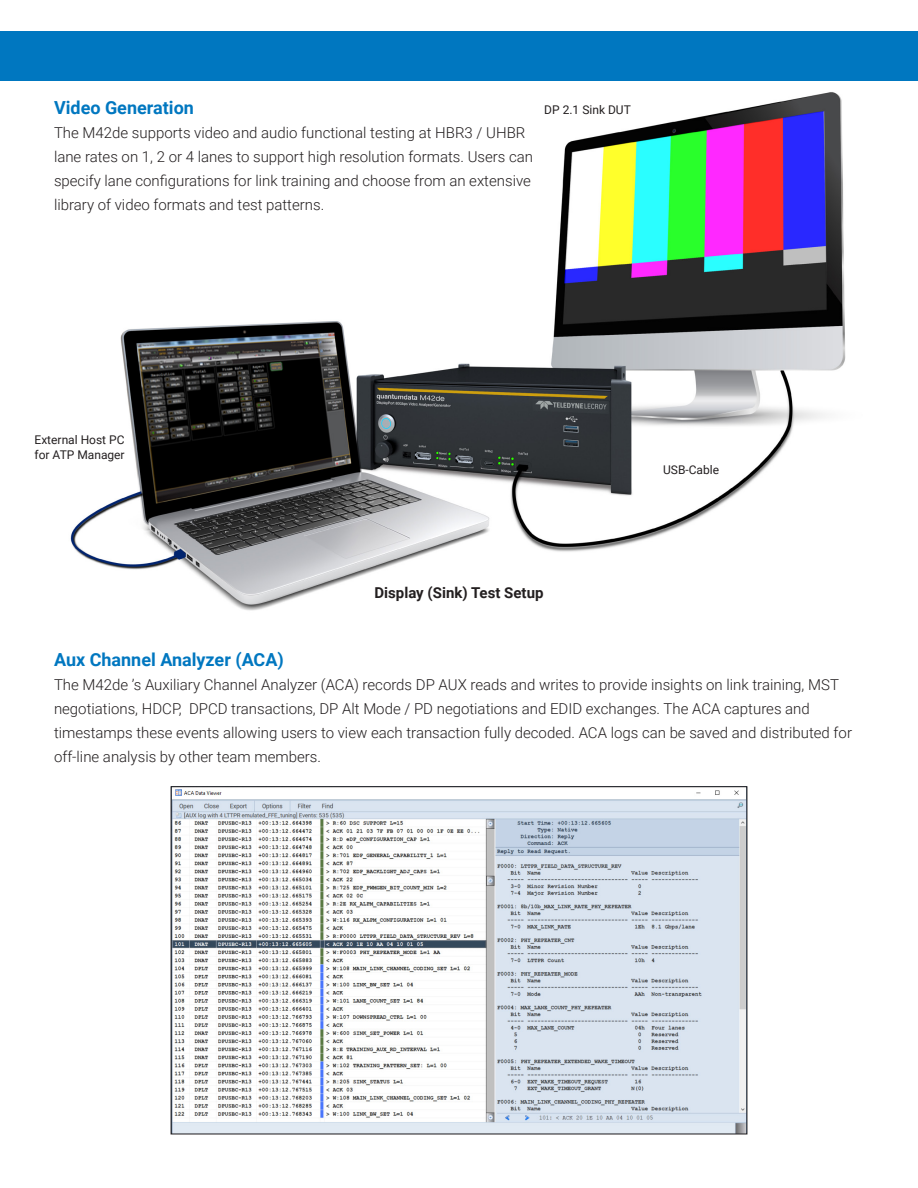
<style>
.page{position:relative;width:918px;height:1188px;background:#fff}
.page>*{position:absolute;margin:0;border:0;box-sizing:border-box;transform-origin:0 0}
.t1{font:700 18px "Roboto";color:#0077c0}
.t2{font:300 15px/24px "Roboto";color:#231f20}
.t3{font:700 15px "Roboto";color:#231f20}
.t4{font:12px "Roboto";color:#231f20}
</style>
<div class="page">
<img style="left:70px;top:92px;width:776px;height:519px">
<div style="left:0;top:31px;width:918px;height:50px;background:#0077c0"></div>
<img style="left:173px;top:789px;width:572px;height:343px">
<p class="t1" style="left:54px;top:95px;width:141px">Video Generation</p>
<p class="t2" style="left:54px;top:120px;width:481px">The M42de supports video and audio functional testing at HBR3 / UHBR lane rates on 1, 2 or 4 lanes to support high resolution formats. Users can specify lane configurations for link training and choose from an extensive library of video formats and test patterns.</p>
<p class="t4" style="left:544px;top:101px;width:88px">DP 2.1 Sink DUT</p>
<p class="t4" style="left:35px;top:432px;width:92px">External Host PC</p>
<p class="t4" style="left:35px;top:446px;width:92px">for ATP Manager</p>
<p class="t3" style="left:375px;top:582px;width:171px">Display (Sink) Test Setup</p>
<p class="t4" style="left:663px;top:462px;width:58px">USB-Cable</p>
<p class="t1" style="left:54px;top:647px;width:231px">Aux Channel Analyzer (ACA)</p>
<p class="t2" style="left:54px;top:672px;width:800px">The M42de ’s Auxiliary Channel Analyzer (ACA) records DP AUX reads and writes to provide insights on link training, MST negotiations, HDCP, DPCD transactions, DP Alt Mode / PD negotiations and EDID exchanges. The ACA captures and timestamps these events allowing users to view each transaction fully decoded. ACA logs can be saved and distributed for off-line analysis by other team members.</p>
</div>
